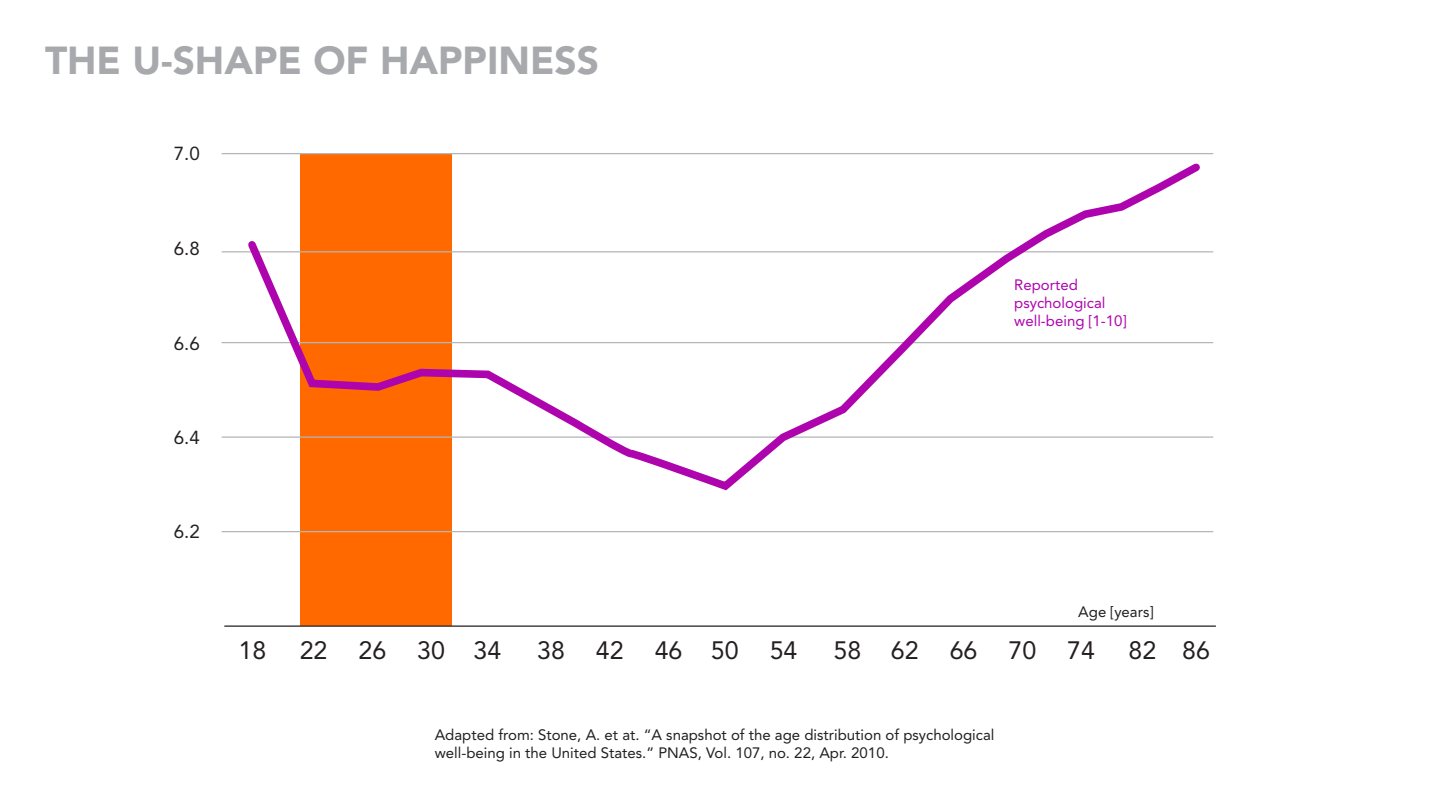
<style>
.page{position:relative;width:1440px;height:810px;background:#fff}
.page>*{position:absolute;margin:0;border:0;box-sizing:border-box;transform-origin:0 0}
.Heading_2{font:900 38.75px "Avenir LT Std";color:#a8a9ad}
.Box{font:25px "Avenir LT Std";color:#231f20}
.Box-2{font:18.75px "Avenir LT Std";color:#231f20}
.Box-3{font:15px/18px "Avenir LT Std";color:#231f20}
.Box-4{font:15px/18px "Avenir LT Std";color:#ae04ad}
</style>
<div class="page">
<div style="left:301px;top:153px;width:151px;height:472px;background:#ff6900"></div>
<hr style="left:222px;top:531px;width:991px;height:1px;background:#b4b5b8">
<hr style="left:222px;top:437px;width:991px;height:1px;background:#b4b5b8">
<hr style="left:222px;top:342px;width:991px;height:1px;background:#b4b5b8">
<hr style="left:222px;top:251px;width:991px;height:1px;background:#b4b5b8">
<hr style="left:222px;top:153px;width:991px;height:1px;background:#b4b5b8">
<hr style="left:224px;top:625px;width:992px;height:2px;background:#231f20">
<svg style="left:242px;top:157px;width:964px;height:329px"></svg>
<p class="Heading_2" style="left:45px;top:37px;width:555px">THE U-SHAPE OF HAPPINESS</p>
<p class="Box-2" style="left:174px;top:143px;width:28px">7.0</p>
<p class="Box-2" style="left:174px;top:238px;width:28px">6.8</p>
<p class="Box-2" style="left:174px;top:332px;width:28px">6.6</p>
<p class="Box-2" style="left:174px;top:427px;width:28px">6.4</p>
<p class="Box-2" style="left:174px;top:521px;width:28px">6.2</p>
<p class="Box-4" style="left:1014px;top:276px;width:93px">Reported psychological</p>
<p class="Box-4" style="left:1014px;top:312px;width:114px">well-being [1-10]</p>
<p class="Box-3" style="left:1078px;top:603px;width:77px">Age [years]</p>
<p class="Box" style="left:238px;top:635px;width:29px">18</p>
<p class="Box" style="left:300px;top:635px;width:203px">22 26 30 34</p>
<p class="Box" style="left:537px;top:635px;width:262px">38 42 46 50 54</p>
<p class="Box" style="left:833px;top:635px;width:263px">58 62 66 70 74</p>
<p class="Box" style="left:1128px;top:635px;width:83px">82 86</p>
<p class="Box-3" style="left:435px;top:726px;width:561px">Adapted from: Stone, A. et at. “A snapshot of the age distribution of psychological well-being in the United States.” PNAS, Vol. 107, no. 22, Apr. 2010.</p>
</div>
